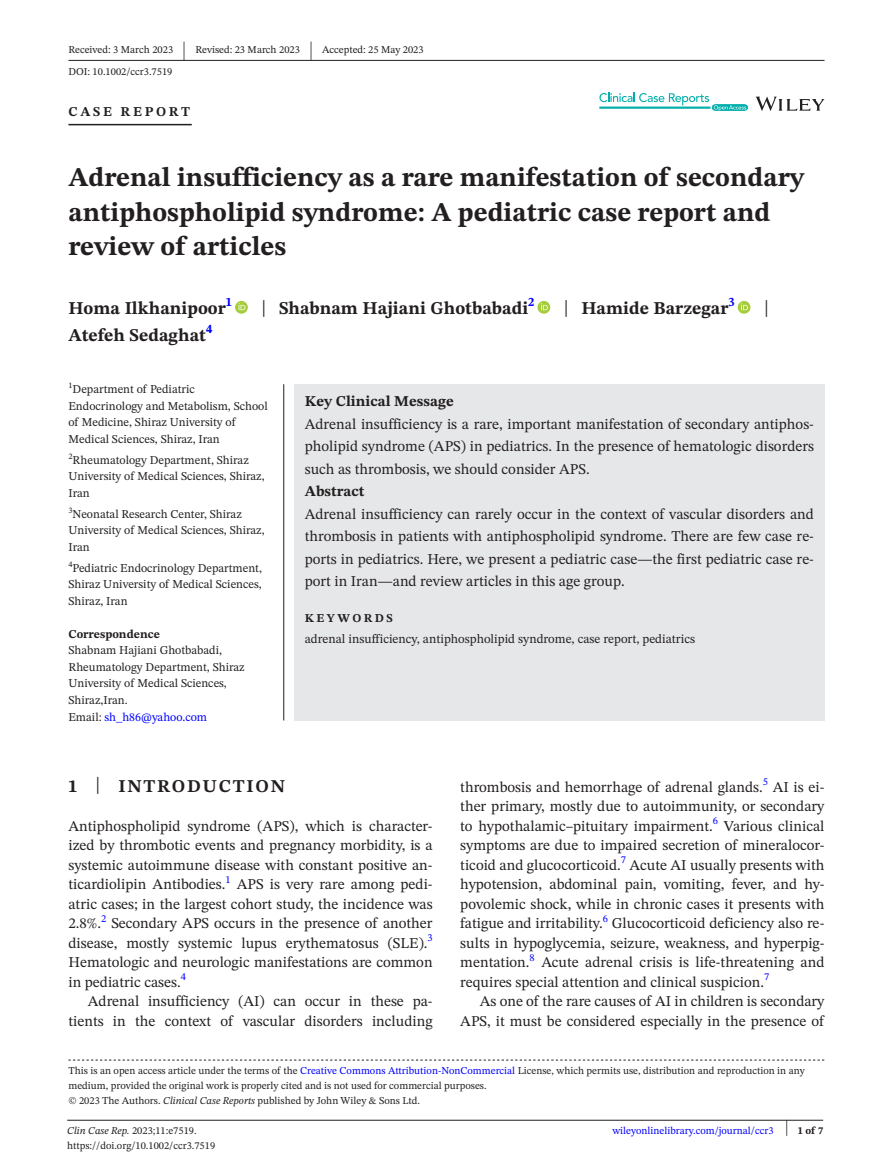
<style>
.page{position:relative;width:893px;height:1174px;background:#fff}
.page>*{position:absolute;margin:0;border:0;box-sizing:border-box;transform-origin:0 0}
.t1{font:700 27px/34.5px "STIX Two Text";color:#231f20}
.t2{font:25.65px "STIX Two Text";color:#231f20;scale:.49 1}
.t3{font:23.4px "STIX Two Text";color:#231f20;scale:.77 1}
.t4{font:700 18px "STIX Two Text";color:#231f20}
.t5{font:700 18px "STIX Two Text";letter-spacing:.1em;color:#231f20}
.t6{font:15px/19.5px "STIX Two Text";color:#231f20;text-align:justify}
.t7{font:700 15px "STIX Two Text";color:#231f20}
.t8{font:700 13.5px "STIX Two Text";letter-spacing:.2em;color:#231f20}
.t9{font:12.75px "STIX Two Text";color:#231f20}
.t10{font:12px/16.5px "STIX Two Text";color:#231f20}
.t11{font:700 12px "STIX Two Text";color:#231f20}
.t12{font:700 12px "STIX Two Text";letter-spacing:.2em;color:#231f20}
.t13{font:10.5px/15px "STIX Two Text";color:#231f20}
.t14{font:10.5px "STIX Two Text";color:#00f}
.t15{font:700 10.5px "STIX Two Text";color:#231f20}
.s1{font-weight:400;font-size:23.4px}
.s2{color:#00f}
.s3{font-weight:400;font-size:23.7px}
.s4{font-style:italic}
.s5{font-weight:400;font-size:22.2px}
</style>
<div class="page">
<hr style="left:67px;top:1119px;width:756px;height:1px;background:#231f20">
<svg style="left:756px;top:97px;width:68px;height:14px"></svg>
<svg style="left:599px;top:93px;width:149px;height:18px"></svg>
<hr style="left:68px;top:60px;width:756px;height:1px;background:#231f20">
<hr style="left:68px;top:124px;width:124px;height:1px;background:#231f20">
<svg style="left:235px;top:301px;width:13px;height:13px"></svg>
<svg style="left:238px;top:303px;width:7px;height:7px"></svg>
<svg style="left:537px;top:301px;width:13px;height:13px"></svg>
<svg style="left:541px;top:303px;width:7px;height:7px"></svg>
<svg style="left:738px;top:301px;width:12px;height:13px"></svg>
<svg style="left:741px;top:303px;width:7px;height:7px"></svg>
<hr style="left:283px;top:384px;width:1px;height:336px;background:#231f20">
<div style="left:294px;top:384px;width:530px;height:282px;background:#e6e7e9"></div>
<div style="left:294px;top:665px;width:530px;height:55px;background:#e6e7e9"></div>
<svg style="left:68px;top:1059px;width:756px;height:1px"></svg>
<p class="t13" style="left:68px;top:42px;width:106px">Received: 3 March 2023</p>
<h2 class="t2" style="left:183px;top:32px;width:8px">|</h2>
<p class="t13" style="left:195px;top:42px;width:106px">Revised: 23 March 2023</p>
<h2 class="t2" style="left:309px;top:32px;width:8px">|</h2>
<p class="t13" style="left:322px;top:42px;width:103px">Accepted: 25 May 2023</p>
<p class="t13" style="left:68px;top:64px;width:105px">DOI: 10.1002/ccr3.7519</p>
<p class="t8" style="left:68px;top:101px;width:123px">CASE REPORT</p>
<h1 class="t1" style="left:68px;top:161px;width:737px">Adrenal insufficiency as a rare manifestation of secondary antiphospholipid syndrome: A pediatric case report and review of articles</h1>
<p class="t4" style="left:68px;top:295px;width:165px">Homa Ilkhanipoor<sup>1</sup></p>
<p class="t4" style="left:261px;top:295px;width:274px"><span class="s1">|</span> Shabnam Hajiani Ghotbabadi<sup>2</sup></p>
<p class="t4" style="left:564px;top:295px;width:172px"><span class="s1">|</span> Hamide Barzegar<sup>3</sup></p>
<h3 class="t3" style="left:764px;top:291px;width:8px">|</h3>
<p class="t4" style="left:68px;top:322px;width:145px">Atefeh Sedaghat<sup>4</sup></p>
<p class="t10" style="left:68px;top:381px;width:201px"><sup>1</sup>Department of Pediatric<br>Endocrinology and Metabolism, School of Medicine, Shiraz University of<br>Medical Sciences, Shiraz, Iran</p>
<p class="t10" style="left:68px;top:451px;width:198px"><sup>2</sup>Rheumatology Department, Shiraz<br>University of Medical Sciences, Shiraz,<br>Iran</p>
<p class="t10" style="left:68px;top:505px;width:198px"><sup>3</sup>Neonatal Research Center, Shiraz<br>University of Medical Sciences, Shiraz,<br>Iran</p>
<p class="t10" style="left:68px;top:559px;width:195px;text-align:justify"><sup>4</sup>Pediatric Endocrinology Department, Shiraz University of Medical Sciences, Shiraz, Iran</p>
<p class="t11" style="left:68px;top:625px;width:93px">Correspondence</p>
<p class="t10" style="left:68px;top:642px;width:178px">Shabnam Hajiani Ghotbabadi,<br>Rheumatology Department, Shiraz<br>University of Medical Sciences,<br>Shiraz,Iran.<br>Email: <span class="s2">sh_h86@yahoo.com</span></p>
<p class="t7" style="left:305px;top:390px;width:150px">Key Clinical Message</p>
<p class="t6" style="left:305px;top:412px;width:511px;line-height:22.5px">Adrenal insufficiency is a rare, important manifestation of secondary antiphos&shy;pholipid syndrome (APS) in pediatrics. In the presence of hematologic disorders such as thrombosis, we should consider APS.</p>
<p class="t7" style="left:305px;top:480px;width:61px">Abstract</p>
<p class="t6" style="left:305px;top:502px;width:511px;line-height:22.5px">Adrenal insufficiency can rarely occur in the context of vascular disorders and thrombosis in patients with antiphospholipid syndrome. There are few case re&shy;ports in pediatrics. Here, we present a pediatric case—the first pediatric case re&shy;port in Iran—and review articles in this age group.</p>
<p class="t12" style="left:305px;top:609px;width:90px">KEYWORDS</p>
<p class="t9" style="left:305px;top:630px;width:392px">adrenal insufficiency, antiphospholipid syndrome, case report, pediatrics</p>
<p class="t5" style="left:68px;top:773px;width:218px">1 <span class="s3">|</span> INTRODUCTION</p>
<p class="t6" style="left:68px;top:816px;width:366px">Antiphospholipid syndrome (APS), which is character&shy;ized by thrombotic events and pregnancy morbidity, is a systemic autoimmune disease with constant positive an&shy;ticardiolipin Antibodies.</p>
<p class="t14" style="left:225px;top:871px;width:7px">1</p>
<p class="t6" style="left:68px;top:874px;width:366px;text-indent:168px">APS is very rare among pedi&shy;atric cases; in the largest cohort study, the incidence was 2.8%.</p>
<p class="t14" style="left:101px;top:910px;width:7px">2</p>
<p class="t6" style="left:68px;top:913px;width:366px;text-indent:43px">Secondary APS occurs in the presence of another disease, mostly systemic lupus erythematosus (SLE).</p>
<p class="t14" style="left:427px;top:930px;width:7px">3</p>
<p class="t6" style="left:68px;top:952px;width:366px">Hematologic and neurologic manifestations are common in pediatric cases.</p>
<p class="t14" style="left:181px;top:969px;width:7px">4</p>
<p class="t6" style="left:68px;top:991px;width:366px;text-align:right">Adrenal insufficiency (AI) can occur in these pa&shy;tients in the context of vascular disorders including</p>
<p class="t6" style="left:460px;top:777px;width:304px">thrombosis and hemorrhage of adrenal glands.</p>
<p class="t14" style="left:763px;top:774px;width:7px">5</p>
<p class="t6" style="left:460px;top:777px;width:366px;text-indent:312px">AI is ei&shy;ther primary, mostly due to autoimmunity, or secondary to hypothalamic–pituitary impairment.</p>
<p class="t14" style="left:713px;top:813px;width:7px">6</p>
<p class="t6" style="left:460px;top:816px;width:366px;text-indent:263px">Various clinical symptoms are due to impaired secretion of mineralocor&shy;ticoid and glucocorticoid.</p>
<p class="t14" style="left:621px;top:852px;width:7px">7</p>
<p class="t6" style="left:460px;top:855px;width:366px;text-indent:169px">Acute AI usually presents with hypotension, abdominal pain, vomiting, fever, and hy&shy;povolemic shock, while in chronic cases it presents with fatigue and irritability.</p>
<p class="t14" style="left:603px;top:910px;width:7px">6</p>
<p class="t6" style="left:460px;top:913px;width:366px;text-indent:151px">Glucocorticoid deficiency also re&shy;sults in hypoglycemia, seizure, weakness, and hyperpig&shy;mentation.</p>
<p class="t14" style="left:530px;top:949px;width:7px">8</p>
<p class="t6" style="left:460px;top:952px;width:366px;text-indent:81px">Acute adrenal crisis is life-threatening and requires special attention and clinical suspicion.</p>
<p class="t14" style="left:764px;top:969px;width:7px">7</p>
<p class="t6" style="left:460px;top:991px;width:366px;text-align:right">As one of the rare causes of AI in children is secondary<br>APS, it must be considered especially in the presence of</p>
<p class="t13" style="left:68px;top:1063px;width:738px">This is an open access article under the terms of the <span class="s2">Creative Commons Attribution-NonCommercial</span> License, which permits use, distribution and reproduction in any medium, provided the original work is properly cited and is not used for commercial purposes.<br>© 2023 The Authors. <span class="s4">Clinical Case Reports</span> published by John Wiley &amp; Sons Ltd.</p>
<p class="t13" style="left:67px;top:1123px;width:131px"><span class="s4">Clin Case Rep.</span> 2023;11:e7519.</p>
<p class="t15" style="left:785px;top:1123px;width:39px"><span class="s5">|</span> 1 of 7</p>
<p class="t13" style="left:67px;top:1138px;width:150px">https://doi.org/10.1002/ccr3.7519</p>
<p class="t14" style="left:612px;top:1123px;width:163px">wileyonlinelibrary.com/journal/ccr3</p>
</div>
